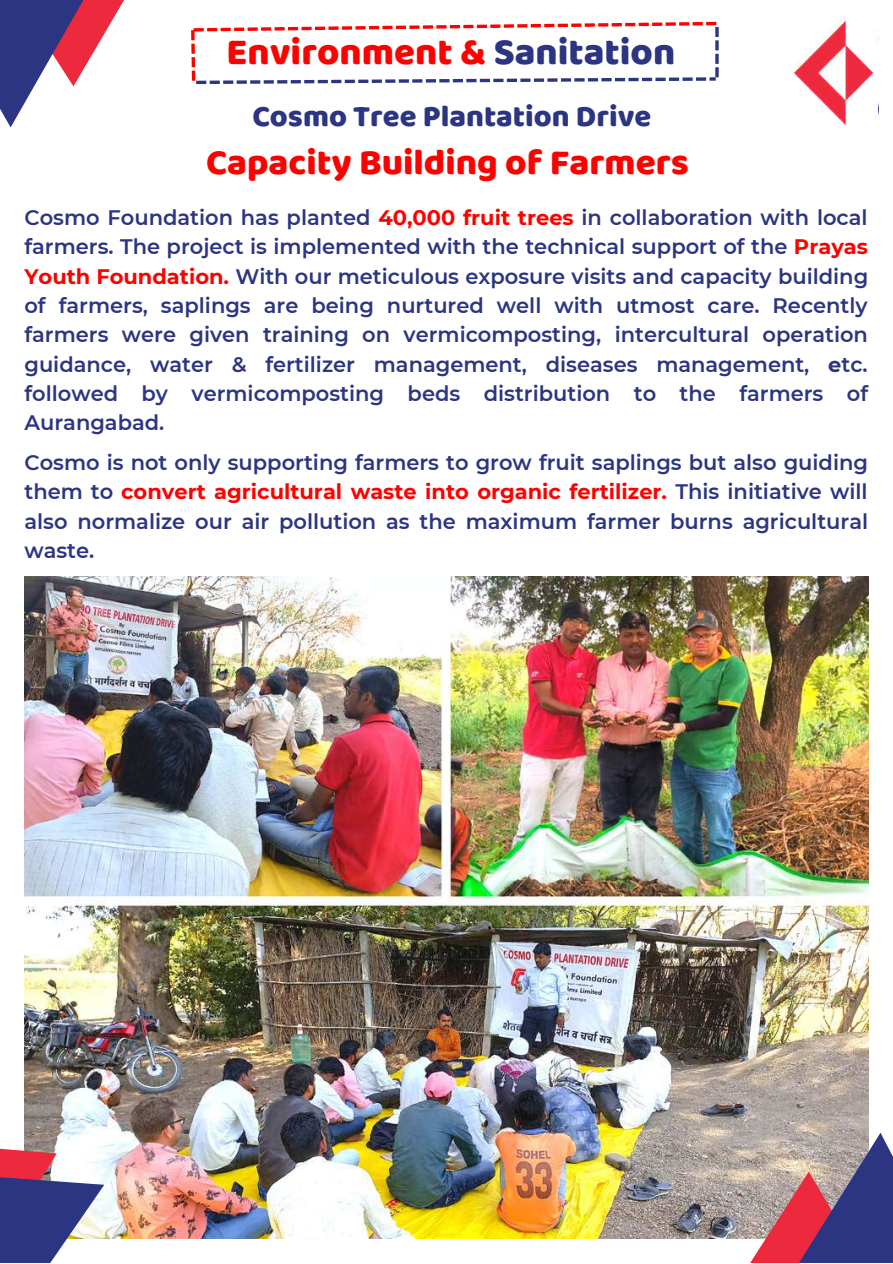
<style>
.page{position:relative;width:893px;height:1264px;background:#fff}
.page>*{position:absolute;margin:0;border:0;box-sizing:border-box;transform-origin:0 0}
.t1{font:800 38.25px "Baloo 2";color:#fd0000}
.t2{font:800 36.75px "Baloo 2";color:#fd0000}
.t3{font:800 30.75px "Baloo 2";color:#2b3581}
.t4{font:600 21px/29.4px "Montserrat";color:#2b3581;text-align:justify}
.s1{color:#2b3581}
.s2{font-weight:700;color:#fd0000}
.s3{font-weight:700}
</style>
<div class="page">
<img style="left:793px;top:20px;width:83px;height:106px">
<img style="left:24px;top:576px;width:843px;height:662px">
<svg style="left:718px;top:1132px;width:174px;height:130px"></svg>
<svg style="left:0;top:1144px;width:104px;height:118px"></svg>
<svg style="left:118px;top:0;width:6px;height:11px"></svg>
<svg style="left:0;top:0;width:118px;height:127px"></svg>
<svg style="left:223px;top:80px;width:10px;height:4px"></svg>
<svg style="left:237px;top:80px;width:10px;height:4px"></svg>
<svg style="left:250px;top:80px;width:10px;height:4px"></svg>
<svg style="left:264px;top:80px;width:10px;height:4px"></svg>
<svg style="left:277px;top:80px;width:10px;height:4px"></svg>
<svg style="left:291px;top:80px;width:77px;height:3px"></svg>
<svg style="left:372px;top:79px;width:10px;height:4px"></svg>
<svg style="left:385px;top:79px;width:10px;height:4px"></svg>
<svg style="left:399px;top:79px;width:10px;height:4px"></svg>
<svg style="left:412px;top:79px;width:10px;height:4px"></svg>
<svg style="left:426px;top:79px;width:10px;height:4px"></svg>
<svg style="left:439px;top:79px;width:78px;height:3px"></svg>
<svg style="left:520px;top:78px;width:10px;height:4px"></svg>
<svg style="left:534px;top:78px;width:10px;height:4px"></svg>
<svg style="left:547px;top:78px;width:10px;height:4px"></svg>
<svg style="left:561px;top:78px;width:10px;height:4px"></svg>
<svg style="left:574px;top:78px;width:10px;height:4px"></svg>
<svg style="left:588px;top:78px;width:91px;height:3px"></svg>
<svg style="left:682px;top:77px;width:10px;height:4px"></svg>
<svg style="left:193px;top:28px;width:11px;height:4px"></svg>
<svg style="left:207px;top:28px;width:37px;height:3px"></svg>
<svg style="left:247px;top:27px;width:11px;height:4px"></svg>
<svg style="left:261px;top:27px;width:10px;height:4px"></svg>
<svg style="left:274px;top:27px;width:11px;height:4px"></svg>
<svg style="left:288px;top:27px;width:37px;height:3px"></svg>
<svg style="left:328px;top:26px;width:10px;height:4px"></svg>
<svg style="left:342px;top:26px;width:10px;height:4px"></svg>
<svg style="left:355px;top:26px;width:10px;height:4px"></svg>
<svg style="left:369px;top:26px;width:37px;height:3px"></svg>
<svg style="left:409px;top:25px;width:10px;height:4px"></svg>
<svg style="left:423px;top:25px;width:10px;height:4px"></svg>
<svg style="left:436px;top:25px;width:10px;height:4px"></svg>
<svg style="left:450px;top:25px;width:37px;height:3px"></svg>
<svg style="left:490px;top:24px;width:10px;height:4px"></svg>
<svg style="left:503px;top:24px;width:11px;height:4px"></svg>
<svg style="left:517px;top:24px;width:10px;height:4px"></svg>
<svg style="left:530px;top:24px;width:38px;height:3px"></svg>
<svg style="left:571px;top:23px;width:10px;height:4px"></svg>
<svg style="left:584px;top:23px;width:11px;height:4px"></svg>
<svg style="left:598px;top:23px;width:10px;height:4px"></svg>
<svg style="left:611px;top:23px;width:37px;height:3px"></svg>
<svg style="left:652px;top:22px;width:10px;height:4px"></svg>
<svg style="left:665px;top:22px;width:10px;height:4px"></svg>
<svg style="left:679px;top:22px;width:10px;height:4px"></svg>
<svg style="left:692px;top:22px;width:26px;height:59px"></svg>
<svg style="left:192px;top:71px;width:28px;height:13px"></svg>
<svg style="left:191px;top:57px;width:4px;height:10px"></svg>
<svg style="left:191px;top:44px;width:4px;height:10px"></svg>
<svg style="left:191px;top:30px;width:4px;height:10px"></svg>
<h1 class="t1" style="left:226px;top:28px;width:450px">Environment &amp; <span class="s1">Sanitation</span></h1>
<h3 class="t3" style="left:252px;top:97px;width:400px">Cosmo Tree Plantation Drive</h3>
<h2 class="t2" style="left:206px;top:140px;width:484px">Capacity Building of Farmers</h2>
<p class="t4" style="left:24px;top:203px;width:845px">Cosmo Foundation has planted <span class="s2">40,000 fruit trees</span> in collaboration with local farmers. The project is implemented with the technical support of the <span class="s2">Prayas Youth Foundation.</span> With our meticulous exposure visits and capacity building of farmers, saplings are being nurtured well with utmost care. Recently farmers were given training on vermicomposting, intercultural operation guidance, water &amp; fertilizer management, diseases management, <span class="s3">e</span>tc. followed by vermicomposting beds distribution to the farmers of Aurangabad.</p>
<p class="t4" style="left:24px;top:447px;width:845px">Cosmo is not only supporting farmers to grow fruit saplings but also guiding them to <span class="s2">convert agricultural waste into organic fertilizer.</span> This initiative will also normalize our air pollution as the maximum farmer burns agricultural waste.</p>
</div>
